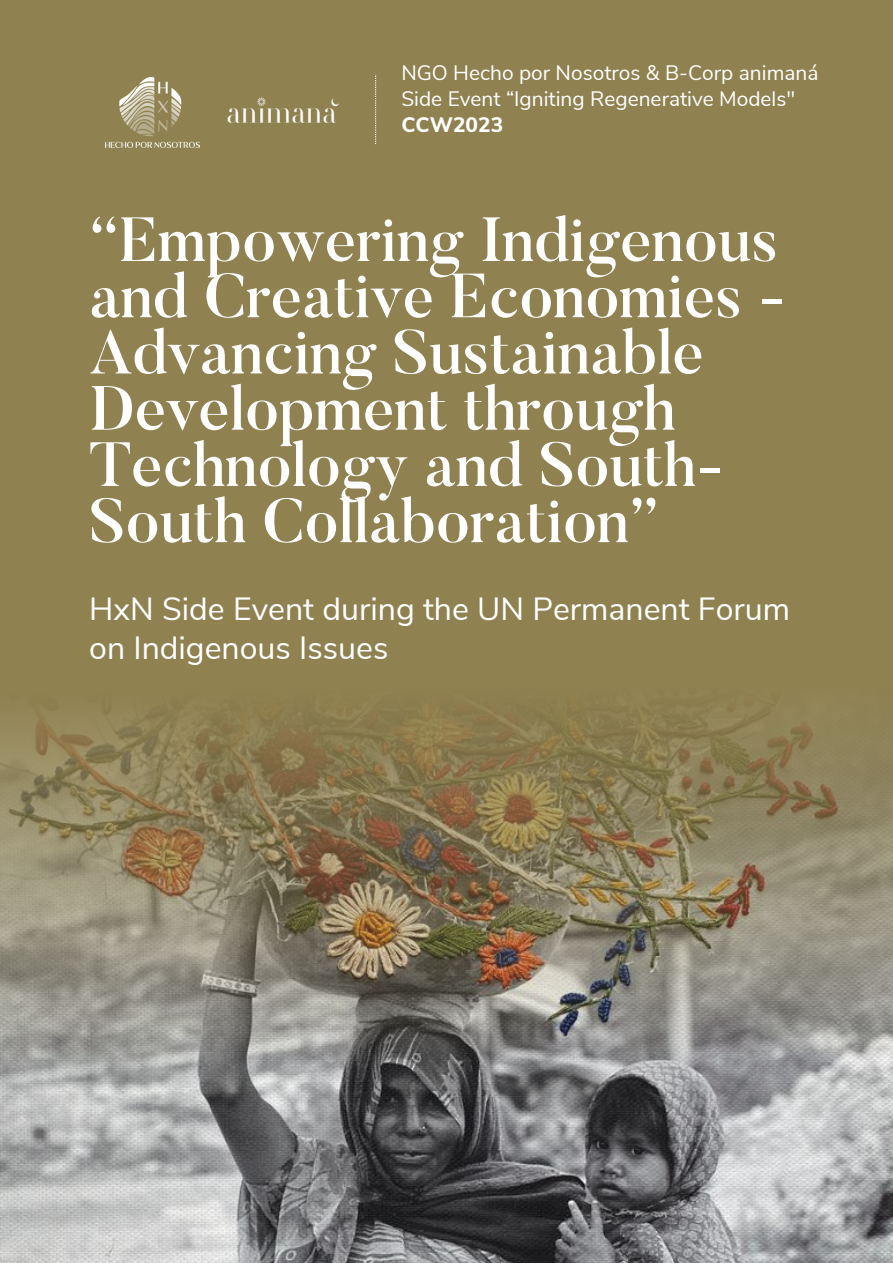
<style>
.page{position:relative;width:893px;height:1264px;background:#fff}
.page>*{position:absolute;margin:0;border:0;box-sizing:border-box;transform-origin:0 0}
.t1{font:500 61.95px/56.2px "Butler";color:#fff}
.t2{font:31.95px/39.3px "Nunito Sans";color:#fff}
.t3{font:20.85px "Nunito Sans";color:#fff}
.t4{font:800 20.85px "Nunito Sans";color:#fff}
</style>
<div class="page">
<div style="left:0;top:0;width:892px;height:1262px;background:#8f8150"></div>
<img style="left:106px;top:78px;width:93px;height:69px">
<svg style="left:375px;top:74px;width:1px;height:70px"></svg>
<img style="left:227px;top:97px;width:112px;height:26px">
<img style="left:0;top:1098px;width:892px;height:164px">
<img style="left:0;top:711px;width:892px;height:387px">
<p class="t3" style="left:401px;top:59px;width:418px">NGO Hecho por Nosotros &amp; B-Corp animaná</p>
<p class="t3" style="left:401px;top:85px;width:395px">Side Event “Igniting Regenerative Models"</p>
<p class="t4" style="left:401px;top:111px;width:103px">CCW2023</p>
<p class="t1" style="left:89px;top:218px;width:697px">“Empowering Indigenous and Creative Economies -<br>Advancing Sustainable<br>Development through<br>Technology and South-<br>South Collaboration”</p>
<p class="t2" style="left:89px;top:589px;width:702px">HxN Side Event during the UN Permanent Forum on Indigenous Issues</p>
</div>
